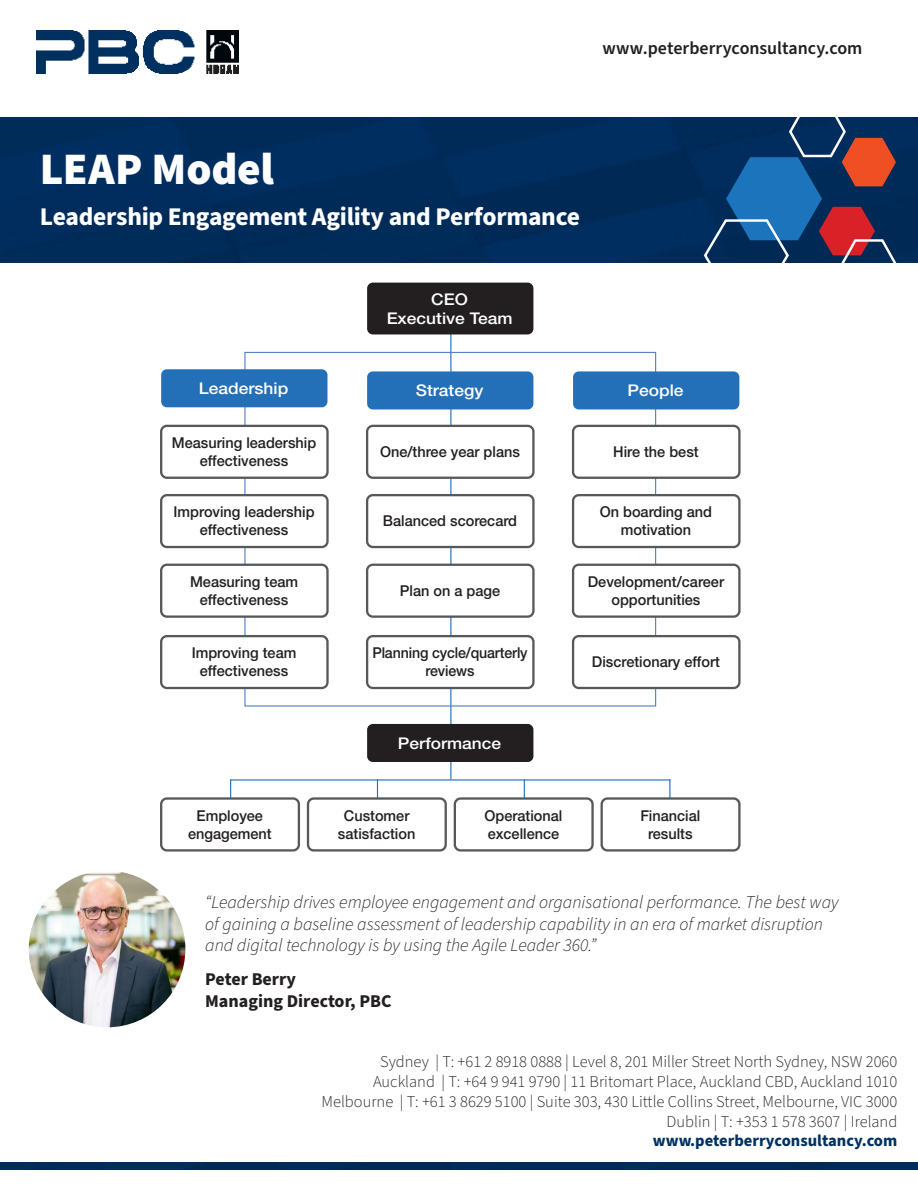
<style>
.page{position:relative;width:918px;height:1188px;background:#fff}
.page>*{position:absolute;margin:0;border:0;box-sizing:border-box;transform-origin:0 0}
.t1{font:900 45px "Source Sans Pro";letter-spacing:-.005em;color:#fff}
.Heading{font:700 25.5px "Source Sans Pro";letter-spacing:-.01em;color:#fff}
.t2{font:italic 300 18px/21.6px "Source Sans Pro";color:#231f20}
.t3{font:700 18px "Source Sans Pro";color:#231f20}
.t4{font:600 18px "Source Sans Pro";color:#231f20}
.t5{font:300 16.5px/19.8px "Source Sans Pro";color:#231f20;text-align:right}
.t6{font:500 16.2px/19.4px "Helvetica Neue LT Std";color:#fff;text-align:center;scale:1.08 1}
.t7{font:500 15px/18px "Helvetica Neue LT Std";color:#231f20;text-align:center}
.t8{font:500 15px/18px "Helvetica Neue LT Std";color:#231f20;text-align:center;scale:.95 1}
.s1{font-weight:700;color:#003160}
</style>
<div class="page">
<img style="left:36px;top:31px;width:202px;height:42px">
<div style="left:0;top:1163px;width:918px;height:6px;background:#002b58"></div>
<div style="left:0;top:117px;width:918px;height:146px;background:#002c5a"></div>
<svg style="left:702px;top:117px;width:197px;height:146px;background:#2c416a"></svg>
<hr style="left:450px;top:320px;width:1px;height:459px;background:#2370b9">
<hr style="left:230px;top:779px;width:441px;height:2px;background:#2370b9">
<svg style="left:669px;top:779px;width:1px;height:18px"></svg>
<svg style="left:524px;top:779px;width:1px;height:18px"></svg>
<svg style="left:377px;top:779px;width:1px;height:18px"></svg>
<svg style="left:230px;top:779px;width:1px;height:18px"></svg>
<div style="left:161px;top:369px;width:166px;height:38px;background:#2370b9;border-radius:6px"></div>
<div style="left:160px;top:425px;width:169px;height:54px;border:2px solid #57585a;border-radius:6px"></div>
<div style="left:160px;top:564px;width:169px;height:54px;border:2px solid #57585a;border-radius:6px"></div>
<div style="left:160px;top:494px;width:169px;height:54px;border:2px solid #57585a;border-radius:6px"></div>
<div style="left:160px;top:635px;width:169px;height:54px;border:2px solid #57585a;border-radius:6px"></div>
<div style="left:160px;top:797px;width:140px;height:55px;border:2px solid #57585a;border-radius:6px"></div>
<div style="left:307px;top:797px;width:140px;height:55px;border:2px solid #57585a;border-radius:6px"></div>
<div style="left:454px;top:797px;width:140px;height:55px;border:2px solid #57585a;border-radius:6px"></div>
<div style="left:601px;top:797px;width:140px;height:55px;border:2px solid #57585a;border-radius:6px"></div>
<div style="left:367px;top:426px;width:166px;height:52px;background:#fff;border-radius:6px"></div>
<div style="left:366px;top:425px;width:169px;height:54px;border:2px solid #57585a;border-radius:6px"></div>
<div style="left:367px;top:495px;width:166px;height:52px;background:#fff;border-radius:6px"></div>
<div style="left:366px;top:494px;width:169px;height:54px;border:2px solid #57585a;border-radius:6px"></div>
<div style="left:367px;top:565px;width:166px;height:52px;background:#fff;border-radius:6px"></div>
<div style="left:366px;top:564px;width:169px;height:54px;border:2px solid #57585a;border-radius:6px"></div>
<div style="left:367px;top:636px;width:166px;height:52px;background:#fff;border-radius:6px"></div>
<div style="left:366px;top:635px;width:169px;height:54px;border:2px solid #57585a;border-radius:6px"></div>
<div style="left:367px;top:371px;width:166px;height:38px;background:#2370b9;border-radius:6px"></div>
<div style="left:367px;top:724px;width:166px;height:38px;background:#231f20;border-radius:6px"></div>
<div style="left:367px;top:283px;width:166px;height:51px;background:#231f20;border-radius:6px"></div>
<div style="left:572px;top:425px;width:169px;height:54px;border:2px solid #57585a;border-radius:6px"></div>
<div style="left:572px;top:494px;width:169px;height:54px;border:2px solid #57585a;border-radius:6px"></div>
<div style="left:572px;top:564px;width:169px;height:54px;border:2px solid #57585a;border-radius:6px"></div>
<div style="left:572px;top:635px;width:169px;height:54px;border:2px solid #57585a;border-radius:6px"></div>
<div style="left:573px;top:371px;width:166px;height:38px;background:#2370b9;border-radius:6px"></div>
<img style="left:29px;top:871px;width:156px;height:156px;border-radius:78px">
<p class="t4" style="left:602px;top:36px;width:262px">www.peterberryconsultancy.com</p>
<p class="t1" style="left:40px;top:138px;width:236px">LEAP Model</p>
<p class="Heading" style="left:40px;top:199px;width:542px">Leadership Engagement Agility and Performance</p>
<p class="t6" style="left:387px;top:289px;width:118px">CEO<br>Executive Team</p>
<p class="t6" style="left:199px;top:378px;width:84px">Leadership</p>
<p class="t6" style="left:416px;top:381px;width:64px">Strategy</p>
<p class="t6" style="left:628px;top:381px;width:53px">People</p>
<p class="t7" style="left:172px;top:434px;width:146px">Measuring leadership effectiveness</p>
<p class="t7" style="left:380px;top:443px;width:141px">One/three year plans</p>
<p class="t7" style="left:613px;top:443px;width:87px">Hire the best</p>
<p class="t7" style="left:174px;top:503px;width:142px">Improving leadership effectiveness</p>
<p class="t7" style="left:383px;top:512px;width:136px">Balanced scorecard</p>
<p class="t7" style="left:600px;top:503px;width:114px">On boarding and motivation</p>
<p class="t7" style="left:190px;top:573px;width:110px">Measuring team effectiveness</p>
<p class="t7" style="left:400px;top:582px;width:102px">Plan on a page</p>
<p class="t7" style="left:588px;top:573px;width:138px">Development/career opportunities</p>
<p class="t7" style="left:192px;top:644px;width:106px">Improving team effectiveness</p>
<p class="t8" style="left:372px;top:644px;width:165px">Planning cycle/quarterly reviews</p>
<p class="t7" style="left:592px;top:653px;width:130px">Discretionary effort</p>
<p class="t6" style="left:398px;top:733px;width:97px">Performance</p>
<p class="t7" style="left:188px;top:806px;width:85px">Employee engagement</p>
<p class="t7" style="left:338px;top:806px;width:79px">Customer satisfaction</p>
<p class="t7" style="left:485px;top:806px;width:79px;text-align:left">Operational excellence</p>
<p class="t7" style="left:640px;top:806px;width:61px">Financial results</p>
<p class="t2" style="left:205px;top:892px;width:635px">“Leadership drives employee engagement and organisational performance. The best way of gaining a baseline assessment of leadership capability in an era of market disruption and digital technology is by using the Agile Leader 360.”</p>
<p class="t3" style="left:205px;top:967px;width:92px">Peter Berry</p>
<p class="t3" style="left:205px;top:989px;width:188px">Managing Director, PBC</p>
<p class="t5" style="left:380px;top:1052px;width:519px">Sydney | T: +61 2 8918 0888 | Level 8, 201 Miller Street North Sydney, NSW 2060</p>
<p class="t5" style="left:373px;top:1072px;width:526px">Auckland | T: +64 9 941 9790 | 11 Britomart Place, Auckland CBD, Auckland 1010</p>
<p class="t5" style="left:322px;top:1092px;width:577px">Melbourne | T: +61 3 8629 5100 | Suite 303, 430 Little Collins Street, Melbourne, VIC 3000</p>
<p class="t5" style="left:653px;top:1112px;width:246px">Dublin | T: +353 1 578 3607 | Ireland <span class="s1">www.peterberryconsultancy.com</span></p>
</div>
